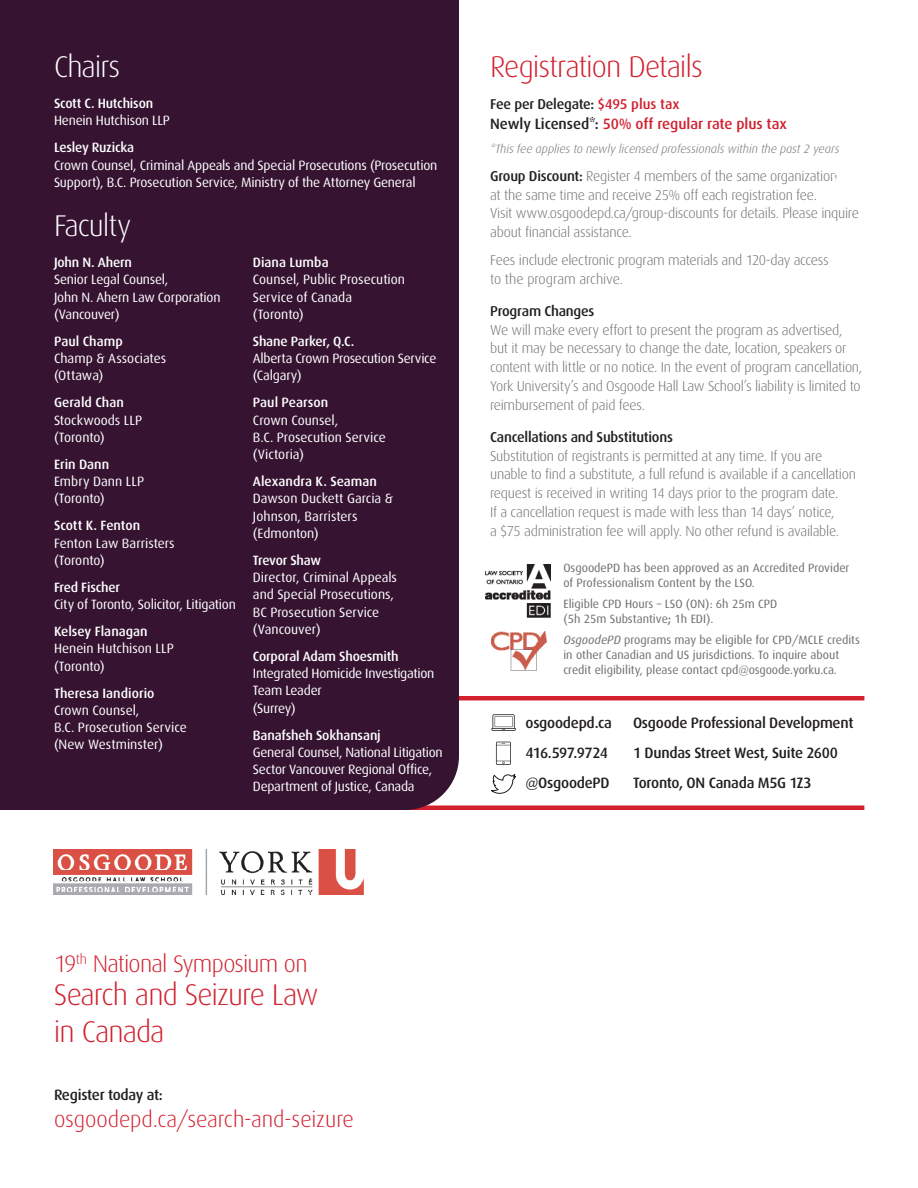
<style>
.page{position:relative;width:918px;height:1188px;background:#fff}
.page>*{position:absolute;margin:0;border:0;box-sizing:border-box;transform-origin:0 0}
.t1{font:300 30px/37.5px "Dax";letter-spacing:-.035em;color:#d2202f}
.t2{font:300 30px "Dax";letter-spacing:-.035em;color:#fff}
.t3{font:300 24px "Dax";letter-spacing:-.035em;color:#d2202f}
.t4{font:300 22.5px "Dax";letter-spacing:-.005em;color:#d2202f}
.t5{font:500 15px/30px "Dax";letter-spacing:-.02em;color:#231f20}
.t6{font:500 15px "Dax";letter-spacing:-.005em;color:#d2202f}
.t7{font:300 14.25px/18.8px "Dax";letter-spacing:-.02em;color:#6c6d70}
.t8{font:500 14.25px "Dax";letter-spacing:-.015em;color:#231f20}
.t9{font:13.5px/17.2px "Dax";letter-spacing:-.01em;color:#fff}
.t10{font:500 13.5px "Dax";letter-spacing:-.01em;color:#fff}
.t11{font:12px/15px "Dax";color:#6c6d70}
.t12{font:italic 300 12px "Dax";color:#6c6d70}
.s1{color:#d2202f}
.s2{color:#231f20}
.s3{font-weight:500;color:#231f20}
.s4{font-weight:500}
.s5{font-style:italic}
</style>
<div class="page">
<hr style="left:54px;top:806px;width:810px;height:4px;background:#d2202f">
<div style="left:0;top:0;width:459px;height:810px;background:#351331"></div>
<img style="left:54px;top:849px;width:309px;height:46px">
<hr style="left:459px;top:696px;width:405px;height:4px;background:#d2202f">
<svg style="left:491px;top:714px;width:24px;height:17px"></svg>
<svg style="left:496px;top:742px;width:15px;height:23px"></svg>
<svg style="left:491px;top:774px;width:25px;height:20px"></svg>
<img style="left:486px;top:564px;width:64px;height:53px">
<img style="left:491px;top:631px;width:56px;height:40px">
<h1 class="t2" style="left:54px;top:50px;width:68px">Chairs</h1>
<p class="t10" style="left:54px;top:96px;width:101px">Scott C. Hutchison</p>
<p class="t9" style="left:54px;top:112px;width:118px">Henein Hutchison LLP</p>
<p class="t10" style="left:54px;top:140px;width:82px">Lesley Ruzicka</p>
<p class="t9" style="left:54px;top:156px;width:385px">Crown Counsel, Criminal Appeals and Special Prosecutions (Prosecution<br>Support), B.C. Prosecution Service, Ministry of the Attorney General</p>
<h1 class="t2" style="left:54px;top:209px;width:79px">Faculty</h1>
<p class="t10" style="left:54px;top:255px;width:80px">John N. Ahern</p>
<p class="t9" style="left:54px;top:271px;width:168px">Senior Legal Counsel,<br>John N. Ahern Law Corporation (Vancouver)</p>
<p class="t10" style="left:54px;top:334px;width:70px">Paul Champ</p>
<p class="t9" style="left:54px;top:350px;width:114px">Champ &amp; Associates (Ottawa)</p>
<p class="t10" style="left:54px;top:395px;width:71px">Gerald Chan</p>
<p class="t9" style="left:54px;top:411px;width:90px">Stockwoods LLP (Toronto)</p>
<p class="t10" style="left:54px;top:457px;width:57px">Erin Dann</p>
<p class="t9" style="left:54px;top:473px;width:92px">Embry Dann LLP (Toronto)</p>
<p class="t10" style="left:54px;top:518px;width:88px">Scott K. Fenton</p>
<p class="t9" style="left:54px;top:534px;width:122px">Fenton Law Barristers (Toronto)</p>
<p class="t10" style="left:54px;top:580px;width:68px">Fred Fischer</p>
<p class="t9" style="left:54px;top:596px;width:183px">City of Toronto, Solicitor, Litigation</p>
<p class="t10" style="left:54px;top:624px;width:95px">Kelsey Flanagan</p>
<p class="t9" style="left:54px;top:640px;width:121px">Henein Hutchison LLP (Toronto)</p>
<p class="t10" style="left:54px;top:685px;width:102px">Theresa Iandiorio</p>
<p class="t9" style="left:54px;top:702px;width:134px">Crown Counsel,<br>B.C. Prosecution Service (New Westminster)</p>
<p class="t10" style="left:253px;top:255px;width:77px">Diana Lumba</p>
<p class="t9" style="left:253px;top:271px;width:154px">Counsel, Public Prosecution<br>Service of Canada (Toronto)</p>
<p class="t10" style="left:253px;top:334px;width:103px">Shane Parker, Q.C.</p>
<p class="t9" style="left:253px;top:350px;width:185px">Alberta Crown Prosecution Service (Calgary)</p>
<p class="t10" style="left:253px;top:395px;width:77px">Paul Pearson</p>
<p class="t9" style="left:253px;top:411px;width:134px">Crown Counsel,<br>B.C. Prosecution Service (Victoria)</p>
<p class="t10" style="left:253px;top:474px;width:126px">Alexandra K. Seaman</p>
<p class="t9" style="left:253px;top:490px;width:142px">Dawson Duckett Garcia &amp;<br>Johnson, Barristers (Edmonton)</p>
<p class="t10" style="left:253px;top:553px;width:70px">Trevor Shaw</p>
<p class="t9" style="left:253px;top:569px;width:146px">Director, Criminal Appeals and Special Prosecutions,<br>BC Prosecution Service (Vancouver)</p>
<p class="t10" style="left:253px;top:649px;width:147px">Corporal Adam Shoesmith</p>
<p class="t9" style="left:253px;top:665px;width:183px">Integrated Homicide Investigation<br>Team Leader<br>(Surrey)</p>
<p class="t10" style="left:253px;top:727px;width:129px">Banafsheh Sokhansanj</p>
<p class="t9" style="left:253px;top:744px;width:191px">General Counsel, National Litigation<br>Sector Vancouver Regional Office,<br>Department of Justice, Canada</p>
<h1 class="t1" style="left:490px;top:48px;width:214px">Registration Details</h1>
<p class="t8" style="left:490px;top:97px;width:191px">Fee per Delegate: <span class="s1">$495 plus tax</span></p>
<p class="t6" style="left:490px;top:115px;width:298px"><span class="s2">Newly Licensed*:</span> 50% off regular rate plus tax</p>
<p class="t12" style="left:490px;top:142px;width:351px">*This fee applies to newly licensed professionals within the past 2 years</p>
<p class="t7" style="left:490px;top:167px;width:370px"><span class="s3">Group Discount:</span> Register 4 members of the same organization<br>at the same time and receive 25% off each registration fee.<br>Visit www.osgoodepd.ca/group-discounts for details. Please inquire about financial assistance.</p>
<p class="t7" style="left:490px;top:251px;width:340px">Fees include electronic program materials and 120-day access to the program archive.</p>
<p class="t8" style="left:490px;top:303px;width:106px">Program Changes</p>
<p class="t7" style="left:490px;top:320px;width:374px">We will make every effort to present the program as advertised, but it may be necessary to change the date, location, speakers or content with little or no notice. In the event of program cancellation, York University’s and Osgoode Hall Law School’s liability is limited to reimbursement of paid fees.</p>
<p class="t8" style="left:490px;top:429px;width:184px">Cancellations and Substitutions</p>
<p class="t7" style="left:490px;top:446px;width:367px">Substitution of registrants is permitted at any time. If you are unable to find a substitute, a full refund is available if a cancellation request is received in writing 14 days prior to the program date.<br>If a cancellation request is made with less than 14 days’ notice,<br>a $75 administration fee will apply. No other refund is available.</p>
<p class="t11" style="left:563px;top:561px;width:288px">OsgoodePD has been approved as an Accredited Provider of Professionalism Content by the LSO.</p>
<p class="t11" style="left:563px;top:597px;width:215px">Eligible CPD Hours – LSO (ON): 6h 25m CPD (5h 25m Substantive<span class="s4">;</span> 1h EDI).</p>
<p class="t11" style="left:563px;top:633px;width:298px"><span class="s5">OsgoodePD</span> programs may be eligible for CPD/MCLE credits in other Canadian and US jurisdictions. To inquire about credit eligibility, please contact cpd@osgoode.yorku.ca.</p>
<p class="t5" style="left:526px;top:708px;width:88px">osgoodepd.ca<br>416.597.9724 @OsgoodePD</p>
<p class="t5" style="left:633px;top:708px;width:222px">Osgoode Professional Development<br>1 Dundas Street West, Suite 2600<br>Toronto, ON Canada M5G 1Z3</p>
<h2 class="t3" style="left:54px;top:950px;width:255px">19<sup>th</sup> National Symposium on</h2>
<h1 class="t1" style="left:54px;top:976px;width:266px">Search and Seizure Law in Canada</h1>
<p class="t5" style="left:54px;top:1080px;width:110px">Register today at:</p>
<h3 class="t4" style="left:54px;top:1107px;width:301px">osgoodepd.ca/search-and-seizure</h3>
</div>
